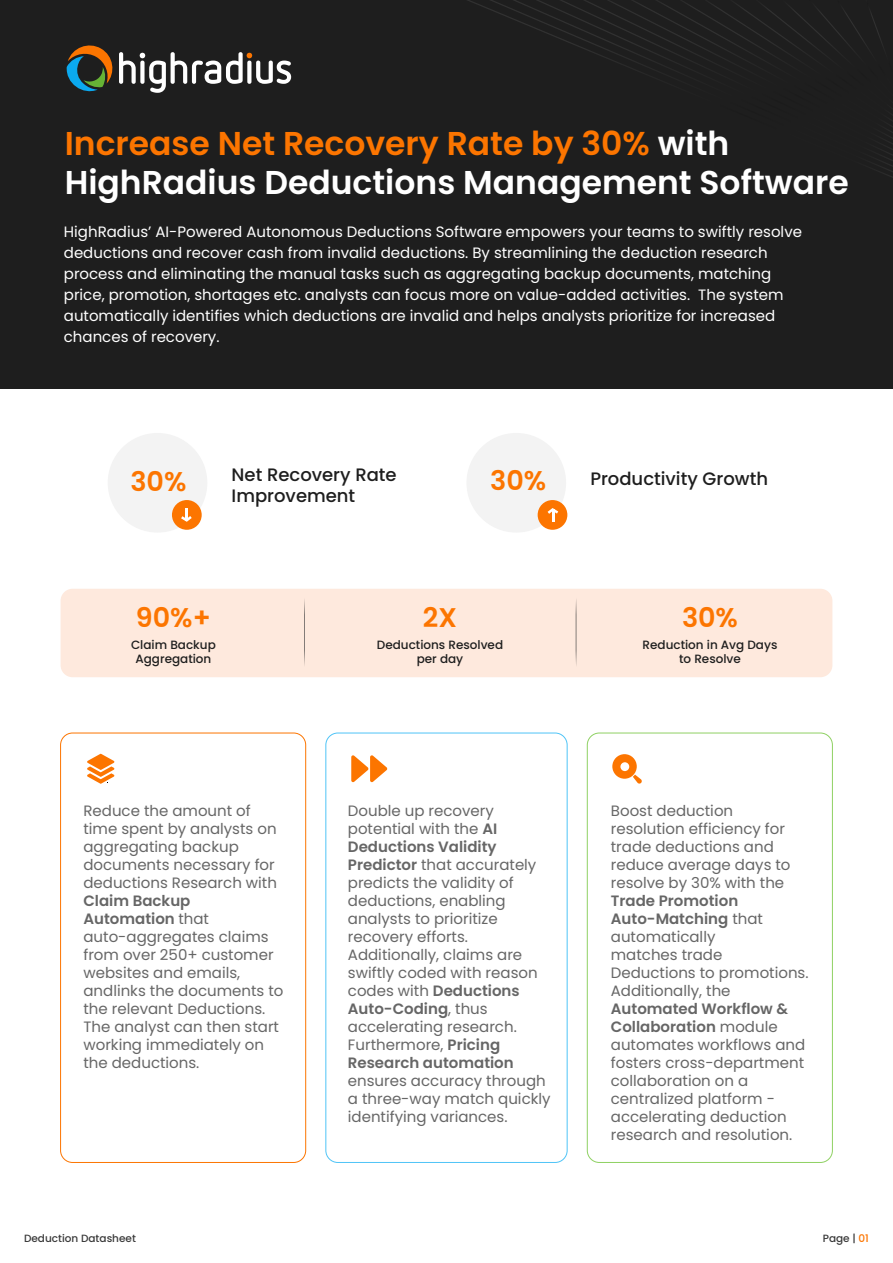
<style>
.page{position:relative;width:893px;height:1263px;background:#fff}
.page>*{position:absolute;margin:0;border:0;box-sizing:border-box;transform-origin:0 0}
.t1{font:600 33px/39.6px "Poppins";color:#fff}
.t2{font:600 27px "Poppins";color:#fc7500}
.t3{font:500 18px/21.6px "Poppins";color:#1e1e1e}
.t4{font:15px/18px "Poppins";color:#666}
.t5{font:15px/21px "Poppins";color:#fff}
.t6{font:500 12px/14.4px "Poppins";color:#1e1e1e;text-align:center}
.t7{font:500 10.5px "Poppins";color:#393939}
.s1{color:#fc7500}
.s2{font-weight:600}
</style>
<div class="page">
<div style="left:61px;top:589px;width:771px;height:88px;background:#fee9dd;border-radius:12px"></div>
<div style="left:0;top:0;width:893px;height:389px;background:#1e1e1e"></div>
<svg style="left:66px;top:45px;width:225px;height:48px"></svg>
<svg style="left:467px;top:0;width:426px;height:178px"></svg>
<div style="left:108px;top:433px;width:99px;height:100px;background:#f3f3f3;border-radius:50%"></div>
<div style="left:466px;top:433px;width:100px;height:100px;background:#f3f3f3;border-radius:50%"></div>
<div style="left:538px;top:500px;width:29px;height:30px;background:#fc7500;border-radius:50%"></div>
<svg style="left:548px;top:508px;width:10px;height:14px"></svg>
<div style="left:172px;top:500px;width:30px;height:30px;background:#fc7500;border-radius:50%"></div>
<svg style="left:181px;top:508px;width:11px;height:14px"></svg>
<div style="left:60px;top:733px;width:246px;height:430px;border:1px solid #fc7500;border-radius:12px"></div>
<div style="left:325px;top:733px;width:242px;height:430px;border:1px solid #4fc4f7;border-radius:12px"></div>
<div style="left:587px;top:733px;width:246px;height:430px;border:1px solid #8fd163;border-radius:12px"></div>
<svg style="left:304px;top:599px;width:1px;height:67px"></svg>
<svg style="left:576px;top:599px;width:1px;height:67px"></svg>
<svg style="left:633px;top:774px;width:9px;height:10px"></svg>
<div style="left:612px;top:754px;width:25px;height:25px;background:#fc7500;border-radius:50%"></div>
<div style="left:620px;top:762px;width:9px;height:9px;background:#fff;border-radius:50%"></div>
<svg style="left:87px;top:754px;width:27px;height:30px"></svg>
<svg style="left:351px;top:755px;width:36px;height:28px"></svg>
<h1 class="t1" style="left:65px;top:124px;width:786px"><span class="s1">Increase Net Recovery Rate by 30%</span> with<br>HighRadius Deductions Management Software</h1>
<p class="t5" style="left:64px;top:221px;width:740px">HighRadius’ AI-Powered Autonomous Deductions Software empowers your teams to swiftly resolve deductions and recover cash from invalid deductions. By streamlining the deduction research process and eliminating the manual tasks such as aggregating backup documents, matching price, promotion, shortages etc. analysts can focus more on value-added activities. The system automatically identifies which deductions are invalid and helps analysts prioritize for increased chances of recovery.</p>
<p class="t3" style="left:232px;top:464px;width:167px">Net Recovery Rate<br>Improvement</p>
<h2 class="t2" style="left:130px;top:466px;width:57px">30%</h2>
<h2 class="t2" style="left:490px;top:465px;width:57px">30%</h2>
<p class="t3" style="left:590px;top:468px;width:179px">Productivity Growth</p>
<h2 class="t2" style="left:136px;top:602px;width:76px">90%+</h2>
<h2 class="t2" style="left:423px;top:602px;width:36px">2X</h2>
<h2 class="t2" style="left:682px;top:602px;width:57px">30%</h2>
<p class="t6" style="left:131px;top:638px;width:86px">Claim Backup<br>Aggregation</p>
<p class="t6" style="left:377px;top:638px;width:128px">Deductions Resolved per day</p>
<p class="t6" style="left:642px;top:638px;width:136px">Reduction in Avg Days to Resolve</p>
<p class="t4" style="left:83px;top:802px;width:195px">Reduce the amount of time spent by analysts on aggregating backup documents necessary for deductions Research with</p>
<p class="t4" style="left:83px;top:892px;width:201px"><span class="s2">Claim Backup<br>Automation</span> that auto-aggregates claims from over 250+ customer websites and emails, andlinks the documents to the relevant Deductions.<br>The analyst can then start working immediately on the deductions.</p>
<p class="t4" style="left:348px;top:802px;width:191px">Double up recovery potential with the <span class="s2">AI<br>Deductions Validity<br>Predictor</span> that accurately predicts the validity of deductions, enabling analysts to prioritize recovery efforts.<br>Additionally, claims are swiftly coded with reason codes with <span class="s2">Deductions<br>Auto-Coding</span>, thus accelerating research.<br>Furthermore, <span class="s2">Pricing<br>Research automation</span></p>
<p class="t4" style="left:348px;top:1072px;width:204px">ensures accuracy through a three-way match quickly identifying variances.</p>
<p class="t4" style="left:611px;top:802px;width:181px">Boost deduction resolution efficiency for trade deductions and reduce average days to resolve by 30% with the</p>
<p class="t4" style="left:611px;top:892px;width:199px"><span class="s2">Trade Promotion<br>Auto-Matching</span> that automatically<br>matches trade<br>Deductions to promotions.<br>Additionally, the</p>
<p class="t4" style="left:611px;top:1000px;width:196px"><span class="s2">Automated Workflow &amp;<br>Collaboration</span> module automates workflows and fosters cross-department collaboration on a centralized platform - accelerating deduction research and resolution.</p>
<p class="t7" style="left:24px;top:1232px;width:113px">Deduction Datasheet</p>
<p class="t7" style="left:823px;top:1232px;width:48px">Page | <span class="s1">01</span></p>
</div>
